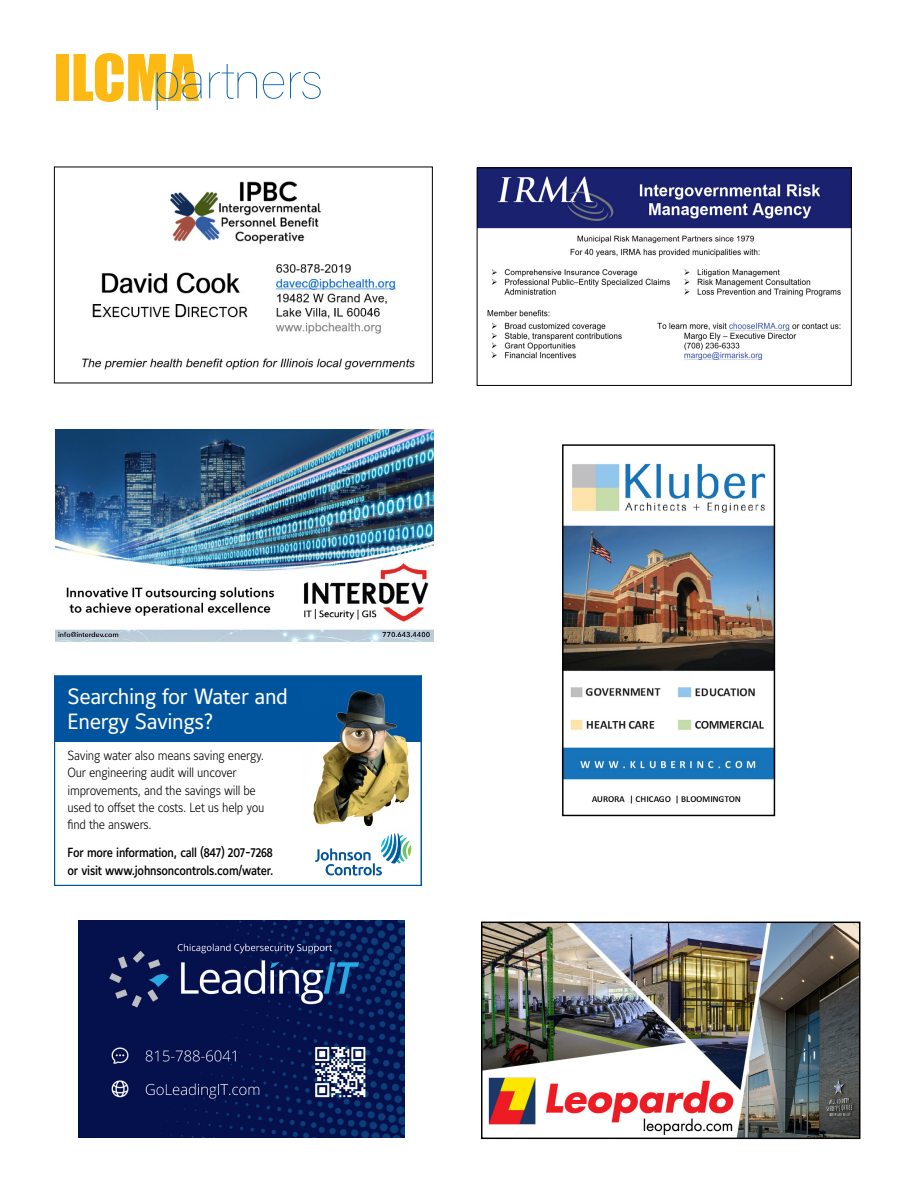
<style>
.page{position:relative;width:918px;height:1188px;background:#fff}
.page>*{position:absolute;margin:0;border:0;box-sizing:border-box;transform-origin:0 0}
.t1{font:52.05px "Acumin Variable Concept";letter-spacing:-.02em;color:#1168ae}
.t2{font:21.9px/24.8px "Maurea Regular Lf";letter-spacing:-.02em;color:#fff}
.t3{font:13.05px/17.4px "Maurea Light Lf";letter-spacing:-.02em;color:#000;scale:.92 1}
.t4{font:13.05px/17.4px "Maurea Medium Lf";letter-spacing:-.02em;color:#000;scale:.88 1}
.s1{font-family:"Impact";font-size:59.4px;color:#fdb913}
</style>
<div class="page">
<img style="left:484px;top:925px;width:373px;height:211px">
<div style="left:481px;top:922px;width:379px;height:217px;border:2px solid #000"></div>
<img style="left:561px;top:462px;width:215px;height:347px">
<div style="left:562px;top:444px;width:213px;height:372px;border:1px solid #000"></div>
<img style="left:78px;top:920px;width:326px;height:217px">
<img style="left:55px;top:429px;width:378px;height:213px">
<div style="left:54px;top:676px;width:367px;height:65px;background:#00549e"></div>
<div style="left:54px;top:676px;width:367px;height:210px;border:1px solid #00549e"></div>
<svg style="left:315px;top:833px;width:96px;height:43px"></svg>
<img style="left:302px;top:687px;width:119px;height:145px">
<img style="left:479px;top:169px;width:371px;height:191px">
<div style="left:477px;top:167px;width:375px;height:219px;border:1px solid #000"></div>
<img style="left:82px;top:181px;width:333px;height:189px">
<div style="left:54px;top:167px;width:379px;height:216px;border:1px solid #000"></div>
<h1 class="t1" style="left:54px;top:44px;width:270px"><span class="s1">ILCMA</span>partners</h1>
<h2 class="t2" style="left:68px;top:685px;width:222px">Searching for Water and<br>Energy Savings?</h2>
<p class="t3" style="left:68px;top:747px;width:216px">Saving water also means saving energy.<br>Our engineering audit will uncover improvements, and the savings will be used to offset the costs. Let us help you find the answers.</p>
<p class="t4" style="left:68px;top:845px;width:236px">For more information, call (847) 207-7268 or visit www.johnsoncontrols.com/water.</p>
</div>
